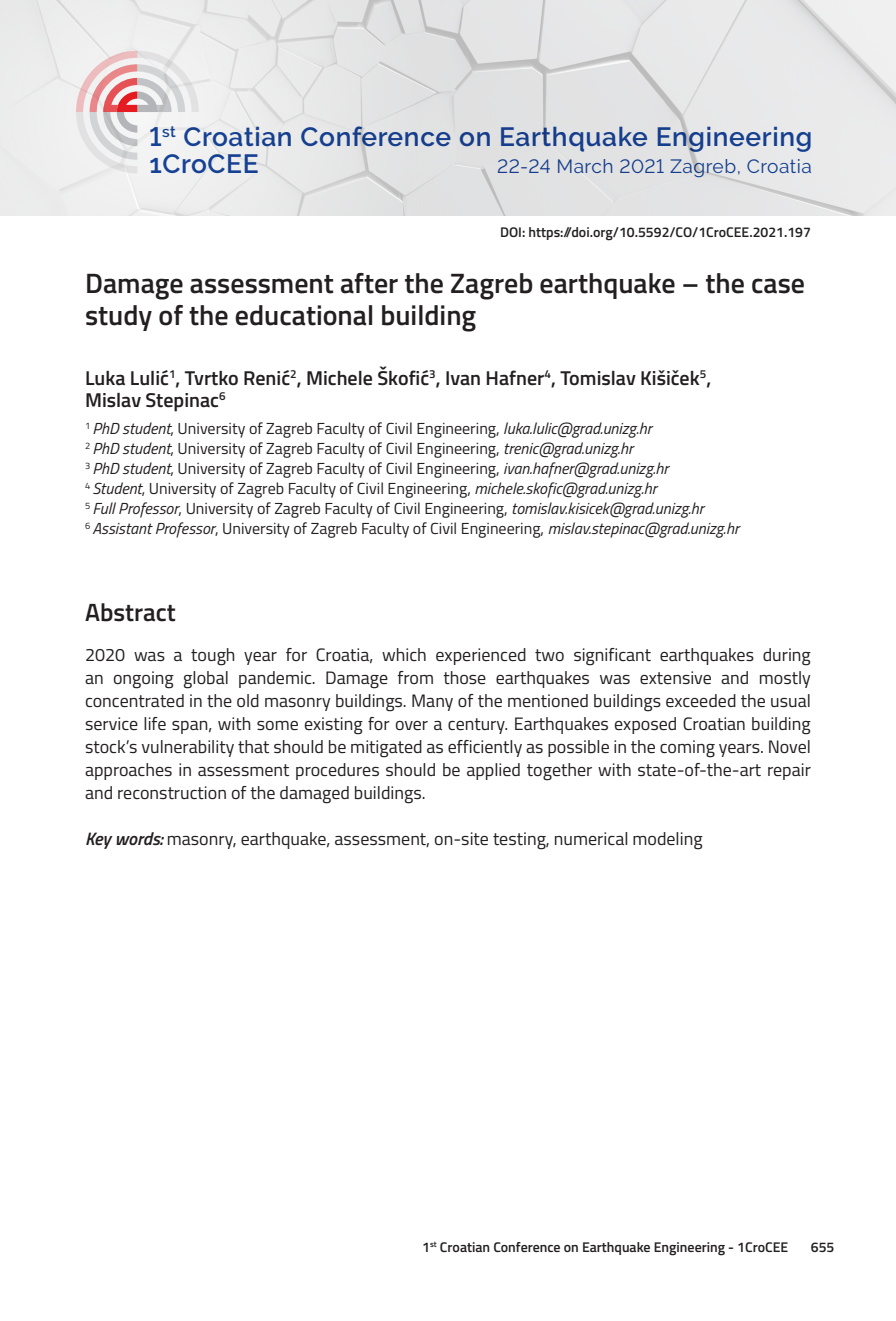
<style>
.page{position:relative;width:896px;height:1321px;background:#fff}
.page>*{position:absolute;margin:0;border:0;box-sizing:border-box;transform-origin:0 0}
.t1{font:600 28px/32px "Titillium";color:#231f20}
.t2{font:600 26.4px/27.2px "Raleway";letter-spacing:.025em;color:#18469d}
.t3{font:600 25px "Titillium";color:#231f20}
.t4{font:600 20px/22px "Titillium";color:#231f20}
.t5{font:19.2px "Raleway";letter-spacing:.025em;color:#18469d}
.t6{font:18px/23px "Titillium";color:#231f20;text-align:justify}
.t7{font:16px/20px "Titillium";color:#231f20}
.t8{font:600 14px "Titillium";color:#231f20}
.s1{font-style:italic}
.s2{font-weight:600;font-style:italic}
</style>
<div class="page">
<img style="left:423px;top:0;width:473px;height:215px">
<div style="left:0;top:0;width:423px;height:215px;background:#eaeaeb"></div>
<svg style="left:76px;top:51px;width:123px;height:121px"></svg>
<h2 class="t2" style="left:149px;top:123px;width:664px">1<sup>st</sup> Croatian Conference on Earthquake Engineering<br>1CroCEE</h2>
<p class="t5" style="left:497px;top:155px;width:316px">22-24 March 2021 Zagreb, Croatia</p>
<p class="t8" style="left:500px;top:222px;width:312px">DOI: https://doi.org/10.5592/CO/1CroCEE.2021.197</p>
<h1 class="t1" style="left:85px;top:266px;width:721px">Damage assessment after the Zagreb earthquake – the case study of the educational building</h1>
<p class="t4" style="left:85px;top:366px;width:628px">Luka Lulić<sup>1</sup>, Tvrtko Renić<sup>2</sup>, Michele Škofić<sup>3</sup>, Ivan Hafner<sup>4</sup>, Tomislav Kišiček<sup>5</sup>,<br>Mislav Stepinac<sup>6</sup></p>
<p class="t7" style="left:85px;top:418px;width:655px"><sup>1</sup> <span class="s1">PhD student</span>, University of Zagreb Faculty of Civil Engineering, <span class="s1">luka.lulic@grad.unizg.hr<br></span><sup>2</sup> <span class="s1">PhD student</span>, University of Zagreb Faculty of Civil Engineering, <span class="s1">trenic@grad.unizg.hr<br></span><sup>3</sup> <span class="s1">PhD student</span>, University of Zagreb Faculty of Civil Engineering, <span class="s1">ivan.hafner@grad.unizg.hr<br></span><sup>4</sup> <span class="s1">Student</span>, University of Zagreb Faculty of Civil Engineering, <span class="s1">michele.skofic@grad.unizg.hr<br></span><sup>5</sup> <span class="s1">Full Professor</span>, University of Zagreb Faculty of Civil Engineering, <span class="s1">tomislav.kisicek@grad.unizg.hr<br></span><sup>6</sup> <span class="s1">Assistant Professor</span>, University of Zagreb Faculty of Civil Engineering, <span class="s1">mislav.stepinac@grad.unizg.hr</span></p>
<h3 class="t3" style="left:85px;top:593px;width:92px">Abstract</h3>
<p class="t6" style="left:85px;top:642px;width:727px">2020 was a tough year for Croatia, which experienced two significant earthquakes during an ongoing global pandemic. Damage from those earthquakes was extensive and mostly concentrated in the old masonry buildings. Many of the mentioned buildings exceeded the usual service life span, with some existing for over a century. Earthquakes exposed Croatian building stock’s vulnerability that should be mitigated as efficiently as possible in the coming years. Novel approaches in assessment procedures should be applied together with state-of-the-art repair and reconstruction of the damaged buildings.</p>
<p class="t6" style="left:85px;top:826px;width:619px"><span class="s2">Key words:</span> masonry, earthquake, assessment, on-site testing, numerical modeling</p>
<p class="t8" style="left:422px;top:1237px;width:367px">1<sup>st</sup> Croatian Conference on Earthquake Engineering - 1CroCEE</p>
<p class="t8" style="left:811px;top:1237px;width:25px">655</p>
</div>
